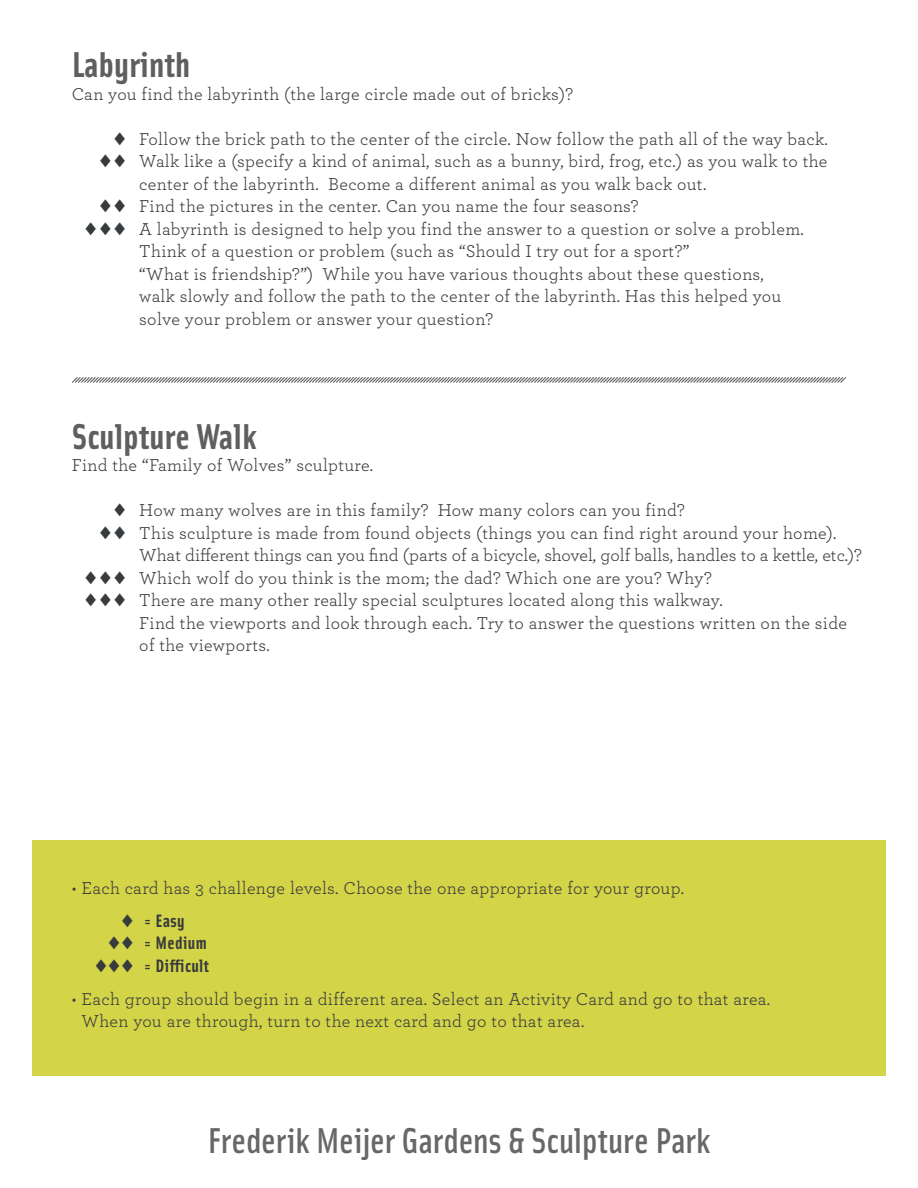
<style>
.page{position:relative;width:918px;height:1188px;background:#fff}
.page>*{position:absolute;margin:0;border:0;box-sizing:border-box;transform-origin:0 0}
.t1{font:36px "Solex Medium Lining";letter-spacing:-.005em;color:#5f5f62}
.t2{font:700 36px "Solex";letter-spacing:.005em;color:#5f5f62}
.t3{font:18px/22.5px "Archer";letter-spacing:.02em;color:#383b3d}
.t4{font:18px/22.5px "Archer";color:#383b3d}
.t5{font:700 18px "Solex";letter-spacing:.02em;color:#383b3d}
</style>
<div class="page">
<div style="left:32px;top:840px;width:854px;height:236px;background:#d3d447"></div>
<svg style="left:72px;top:377px;width:774px;height:6px"></svg>
<p class="t2" style="left:72px;top:41px;width:120px">Labyrinth</p>
<p class="t3" style="left:72px;top:82px;width:503px">Can you find the labyrinth (the large circle made out of bricks)?</p>
<p class="t3" style="left:114px;top:127px;width:715px">◆ Follow the brick path to the center of the circle. Now follow the path all of the way back.</p>
<p class="t3" style="left:139px;top:149px;width:690px;text-indent:-40px">◆ ◆ Walk like a (specify a kind of animal, such as a bunny, bird, frog, etc.) as you walk to the center of the labyrinth. Become a different animal as you walk back out.</p>
<p class="t3" style="left:100px;top:194px;width:540px">◆ ◆ Find the pictures in the center. Can you name the four seasons?</p>
<p class="t3" style="left:139px;top:217px;width:666px;text-indent:-54px">◆ ◆ ◆ A labyrinth is designed to help you find the answer to a question or solve a problem.<br>Think of a question or problem (such as “Should I try out for a sport?”<br>“What is friendship?”) While you have various thoughts about these questions, walk slowly and follow the path to the center of the labyrinth. Has this helped you solve your problem or answer your question?</p>
<p class="t2" style="left:72px;top:413px;width:186px">Sculpture Walk</p>
<p class="t3" style="left:72px;top:453px;width:303px">Find the “Family of Wolves” sculpture.</p>
<p class="t3" style="left:114px;top:498px;width:572px">◆ How many wolves are in this family? How many colors can you find?</p>
<p class="t4" style="left:139px;top:521px;width:724px;text-indent:-40px">◆ ◆ This sculpture is made from found objects (things you can find right around your home).<br>What different things can you find (parts of a bicycle, shovel, golf balls, handles to a kettle, etc.)?</p>
<p class="t3" style="left:85px;top:566px;width:628px">◆ ◆ ◆ Which wolf do you think is the mom; the dad? Which one are you? Why?</p>
<p class="t3" style="left:139px;top:588px;width:709px;text-indent:-54px">◆ ◆ ◆ There are many other really special sculptures located along this walkway.<br>Find the viewports and look through each. Try to answer the questions written on the side of the viewports.</p>
<p class="t3" style="left:72px;top:875px;width:614px">• Each card has 3 challenge levels. Choose the one appropriate for your group.</p>
<p class="t5" style="left:122px;top:909px;width:64px">◆ = Easy</p>
<p class="t5" style="left:109px;top:931px;width:100px">◆◆ = Medium</p>
<p class="t5" style="left:96px;top:954px;width:115px">◆◆◆ = Difficult</p>
<p class="t3" style="left:81px;top:986px;width:690px;text-indent:-10px">• Each group should begin in a different area. Select an Activity Card and go to that area.<br>When you are through, turn to the next card and go to that area.</p>
<h1 class="t1" style="left:208px;top:1117px;width:504px">Frederik Meijer Gardens &amp; Sculpture Park</h1>
</div>
